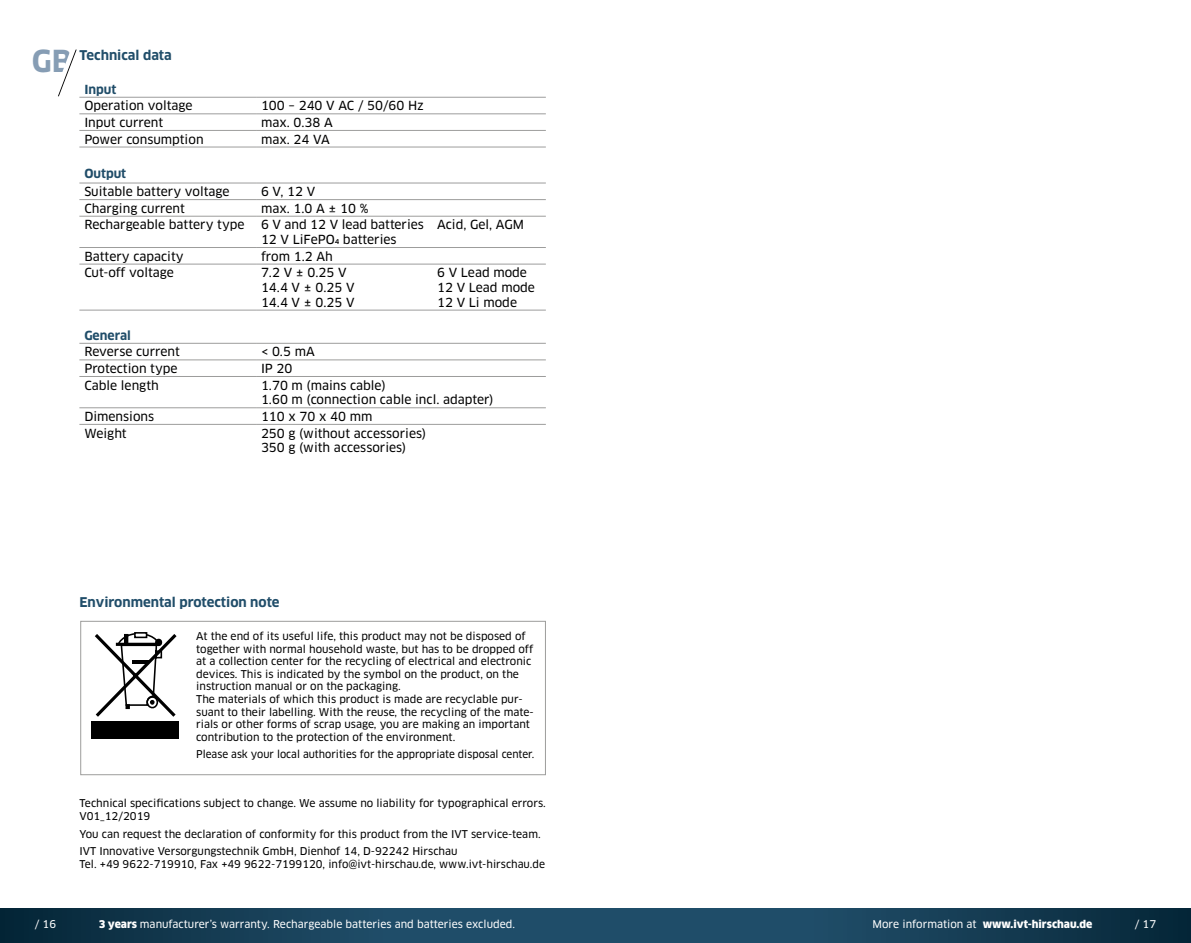
<style>
.page{position:relative;width:1191px;height:943px;background:#fff}
.page>*{position:absolute;margin:0;border:0;box-sizing:border-box;transform-origin:0 0}
.t1{font:700 29.57px "Clan OT";color:#869db4}
.t2{font:700 13.12px "Clan OT";color:#204d69}
.t3{font:12.25px/14.7px "Clan OT News";color:#000}
.t4{font:700 12.25px "Clan OT";color:#204d69}
.t5{font:10.5px/12.6px "Clan OT News";color:#000}
.t6{font:10.5px "Clan OT News";color:#fff}
.t7{font:10.5px "Clan OT News";color:#000;scale:.96 1}
.t8{font:900 10.5px "Clan OT";color:#fff}
.t9{font:10.5px "Clan Pro News";color:#fff}
.s1{font-family:"Clan OT";font-weight:900}
.s2{font-family:"Clan OT News";font-weight:400}
</style>
<div class="page">
<svg style="left:58px;top:49px;width:19px;height:48px"></svg>
<svg style="left:0;top:908px;width:1191px;height:35px;background:#174058"></svg>
<hr style="left:79px;top:97px;width:177px;height:1px;background:#9d9d9c">
<hr style="left:256px;top:97px;width:290px;height:1px;background:#9d9d9c">
<hr style="left:79px;top:113px;width:177px;height:1px;background:#9d9d9c">
<hr style="left:256px;top:113px;width:290px;height:1px;background:#9d9d9c">
<hr style="left:79px;top:130px;width:177px;height:1px;background:#9d9d9c">
<hr style="left:256px;top:130px;width:290px;height:1px;background:#9d9d9c">
<hr style="left:79px;top:146px;width:177px;height:1px;background:#9d9d9c">
<hr style="left:256px;top:146px;width:290px;height:1px;background:#9d9d9c">
<hr style="left:79px;top:182px;width:177px;height:1px;background:#9d9d9c">
<hr style="left:256px;top:182px;width:290px;height:1px;background:#9d9d9c">
<hr style="left:79px;top:199px;width:177px;height:1px;background:#9d9d9c">
<hr style="left:256px;top:199px;width:290px;height:1px;background:#9d9d9c">
<hr style="left:79px;top:216px;width:177px;height:1px;background:#9d9d9c">
<hr style="left:256px;top:216px;width:290px;height:1px;background:#9d9d9c">
<hr style="left:79px;top:247px;width:177px;height:1px;background:#9d9d9c">
<hr style="left:256px;top:247px;width:290px;height:1px;background:#9d9d9c">
<hr style="left:79px;top:263px;width:177px;height:1px;background:#9d9d9c">
<hr style="left:256px;top:263px;width:290px;height:1px;background:#9d9d9c">
<hr style="left:79px;top:309px;width:177px;height:1px;background:#9d9d9c">
<hr style="left:256px;top:309px;width:290px;height:1px;background:#9d9d9c">
<hr style="left:79px;top:343px;width:177px;height:1px;background:#9d9d9c">
<hr style="left:256px;top:343px;width:290px;height:1px;background:#9d9d9c">
<hr style="left:79px;top:359px;width:177px;height:1px;background:#9d9d9c">
<hr style="left:256px;top:359px;width:290px;height:1px;background:#9d9d9c">
<hr style="left:79px;top:376px;width:177px;height:1px;background:#9d9d9c">
<hr style="left:256px;top:376px;width:290px;height:1px;background:#9d9d9c">
<hr style="left:79px;top:407px;width:177px;height:1px;background:#9d9d9c">
<hr style="left:256px;top:407px;width:290px;height:1px;background:#9d9d9c">
<hr style="left:79px;top:424px;width:177px;height:1px;background:#9d9d9c">
<hr style="left:256px;top:424px;width:290px;height:1px;background:#9d9d9c">
<div style="left:80px;top:621px;width:466px;height:154px;border:1px solid #9d9d9c"></div>
<svg style="left:94px;top:632px;width:83px;height:85px"></svg>
<svg style="left:132px;top:659px;width:16px;height:4px"></svg>
<div style="left:91px;top:721px;width:87px;height:17px;background:#000"></div>
<h1 class="t1" style="left:32px;top:44px;width:42px">GB</h1>
<p class="t2" style="left:79px;top:47px;width:94px">Technical data</p>
<p class="t4" style="left:84px;top:82px;width:34px">Input</p>
<p class="t3" style="left:84px;top:99px;width:110px">Operation voltage</p>
<p class="t3" style="left:261px;top:99px;width:164px">100 – 240 V AC / 50/60 Hz</p>
<p class="t3" style="left:84px;top:115px;width:80px">Input current</p>
<p class="t3" style="left:261px;top:115px;width:73px">max. 0.38 A</p>
<p class="t3" style="left:84px;top:132px;width:121px">Power consumption</p>
<p class="t3" style="left:261px;top:132px;width:70px">max. 24 VA</p>
<p class="t4" style="left:84px;top:166px;width:43px">Output</p>
<p class="t3" style="left:84px;top:184px;width:147px">Suitable battery voltage</p>
<p class="t3" style="left:261px;top:184px;width:56px">6 V, 12 V</p>
<p class="t3" style="left:84px;top:201px;width:102px">Charging current</p>
<p class="t3" style="left:261px;top:201px;width:109px">max. 1.0 A ± 10 %</p>
<p class="t3" style="left:84px;top:217px;width:162px">Rechargeable battery type</p>
<p class="t3" style="left:261px;top:217px;width:264px">6 V and 12 V lead batteries Acid, Gel, AGM<br>12 V LiFePO4 batteries</p>
<p class="t3" style="left:84px;top:249px;width:101px">Battery capacity</p>
<p class="t3" style="left:261px;top:249px;width:73px">from 1.2 Ah</p>
<p class="t3" style="left:84px;top:265px;width:91px">Cut-off voltage</p>
<p class="t3" style="left:261px;top:265px;width:87px">7.2 V ± 0.25 V</p>
<p class="t3" style="left:437px;top:265px;width:91px">6 V Lead mode</p>
<p class="t3" style="left:261px;top:280px;width:95px">14.4 V ± 0.25 V</p>
<p class="t3" style="left:437px;top:280px;width:99px">12 V Lead mode</p>
<p class="t3" style="left:261px;top:295px;width:95px">14.4 V ± 0.25 V</p>
<p class="t3" style="left:437px;top:295px;width:81px">12 V Li mode</p>
<p class="t4" style="left:84px;top:328px;width:48px">General</p>
<p class="t3" style="left:84px;top:344px;width:97px">Reverse current</p>
<p class="t3" style="left:261px;top:344px;width:55px">&lt; 0.5 mA</p>
<p class="t3" style="left:84px;top:361px;width:95px">Protection type</p>
<p class="t3" style="left:261px;top:361px;width:33px">IP 20</p>
<p class="t3" style="left:84px;top:378px;width:76px">Cable length</p>
<p class="t3" style="left:261px;top:378px;width:234px">1.70 m (mains cable)<br>1.60 m (connection cable incl. adapter)</p>
<p class="t3" style="left:84px;top:409px;width:71px">Dimensions</p>
<p class="t3" style="left:261px;top:409px;width:113px">110 x 70 x 40 mm</p>
<p class="t3" style="left:84px;top:425px;width:44px">Weight</p>
<p class="t3" style="left:261px;top:426px;width:167px">250 g (without accessories)<br>350 g (with accessories)</p>
<p class="t2" style="left:79px;top:594px;width:202px">Environmental protection note</p>
<p class="t5" style="left:196px;top:630px;width:339px">At the end of its useful life, this product may not be disposed of together with normal household waste, but has to be dropped off at a collection center for the recycling of electrical and electronic devices. This is indicated by the symbol on the product, on the instruction manual or on the packaging.<br>The materials of which this product is made are recyclable pur&shy;suant to their labelling. With the reuse, the recycling of the mate&shy;rials or other forms of scrap usage, you are making an important contribution to the protection of the environment.</p>
<p class="t7" style="left:196px;top:748px;width:354px">Please ask your local authorities for the appropriate disposal center.</p>
<p class="t5" style="left:79px;top:797px;width:468px">Technical specifications subject to change. We assume no liability for typographical errors.<br>V01_12/2019</p>
<p class="t5" style="left:79px;top:825px;width:463px;line-height:17.5px">You can request the declaration of conformity for this product from the IVT service-team.<br>IVT Innovative Versorgungstechnik GmbH, Dienhof 14, D-92242 Hirschau</p>
<p class="t5" style="left:79px;top:857px;width:467px">Tel. +49 9622-719910, Fax +49 9622-7199120, info@ivt-hirschau.de, www.ivt-hirschau.de</p>
<p class="t9" style="left:35px;top:917px;width:23px">/ 16</p>
<p class="t6" style="left:99px;top:917px;width:418px"><span class="s1">3 years</span> manufacturer’s warranty. Rechargeable batteries and batteries excluded.</p>
<p class="t8" style="left:872px;top:917px;width:221px"><span class="s2">More information at</span> www.ivt-hirschau.de</p>
<p class="t9" style="left:1134px;top:917px;width:23px">/ 17</p>
</div>
